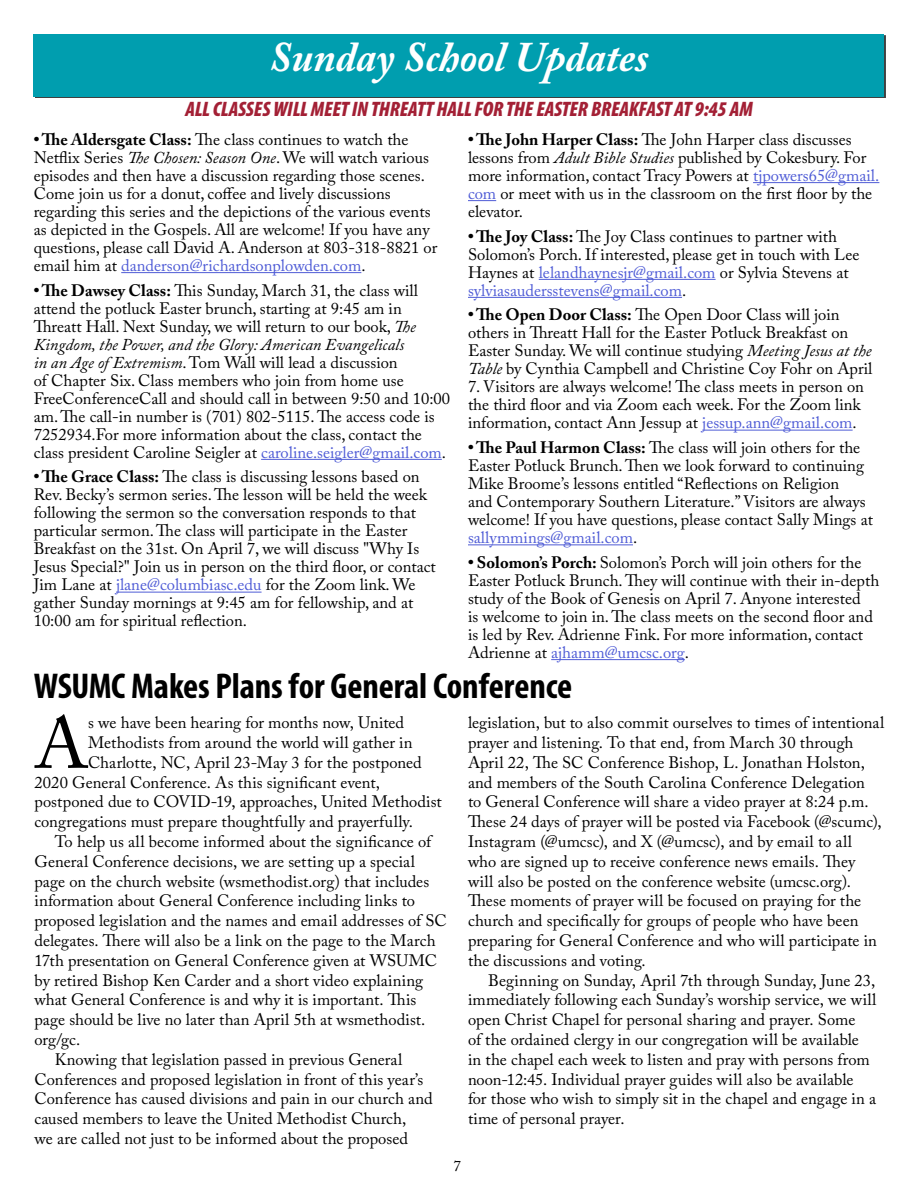
<style>
.page{position:relative;width:918px;height:1188px;background:#fff}
.page>*{position:absolute;margin:0;border:0;box-sizing:border-box;transform-origin:0 0}
.t1{font:72.15px "Adobe Caslon Pro";color:#000}
.t2{font:italic 700 42px "Adobe Caslon Pro";color:#fff}
.t3{font:700 condensed 36px "Myriad Pro";letter-spacing:-.005em;color:#000}
.t4{font:italic 900 condensed 21px "Myriad Pro";letter-spacing:-.01em;color:#a32035}
.t5{font:16.5px/18px "Adobe Caslon Pro";color:#000}
.t6{font:15px "Adobe Caslon Pro";color:#000}
.s1{font-weight:700}
.s2{font-style:italic}
.s3{color:#4f5cd6}
</style>
<div class="page">
<div style="left:35px;top:35px;width:851px;height:63px;background:#000;opacity:.75"></div>
<div style="left:34px;top:34px;width:850px;height:62px;background:#009eaf"></div>
<hr style="left:121px;top:272px;width:240px;height:1px;background:#4f5cd6">
<hr style="left:261px;top:459px;width:181px;height:1px;background:#4f5cd6">
<hr style="left:116px;top:592px;width:146px;height:1px;background:#4f5cd6">
<hr style="left:753px;top:182px;width:126px;height:1px;background:#4f5cd6">
<svg style="left:468px;top:200px;width:28px;height:1px"></svg>
<hr style="left:539px;top:279px;width:177px;height:1px;background:#4f5cd6">
<hr style="left:468px;top:297px;width:214px;height:1px;background:#4f5cd6">
<hr style="left:702px;top:430px;width:151px;height:1px;background:#4f5cd6">
<hr style="left:468px;top:544px;width:165px;height:1px;background:#4f5cd6">
<hr style="left:551px;top:659px;width:134px;height:1px;background:#4f5cd6">
<p class="t2" style="left:269px;top:32px;width:381px">Sunday School Updates</p>
<p class="t4" style="left:185px;top:96px;width:569px">ALL CLASSES WILL MEET IN THREATT HALL FOR THE EASTER BREAKFAST AT 9:45 AM</p>
<p class="t5" style="left:34px;top:130px;width:405px"><span class="s1">• The Aldersgate Class:</span> The class continues to watch the Netflix Series <span class="s2">The Chosen: Season One</span>. We will watch various episodes and then have a discussion regarding those scenes.<br>Come join us for a donut, coffee and lively discussions regarding this series and the depictions of the various events as depicted in the Gospels. All are welcome! If you have any questions, please call David A. Anderson at 803-318-8821 or email him at <span class="s3">danderson@richardsonplowden.com</span>.</p>
<p class="t5" style="left:34px;top:281px;width:418px"><span class="s1">• The Dawsey Class:</span> This Sunday, March 31, the class will attend the potluck Easter brunch, starting at 9:45 am in Threatt Hall. Next Sunday, we will return to our book, <span class="s2">The Kingdom, the Power, and the Glory: American Evangelicals<br>in an Age of Extremism</span>. Tom Wall will lead a discussion<br>of Chapter Six. Class members who join from home use FreeConferenceCall and should call in between 9:50 and 10:00 am. The call-in number is (701) 802-5115. The access code is 7252934.For more information about the class, contact the class president Caroline Seigler at <span class="s3">caroline.seigler@gmail.com</span>.</p>
<p class="t5" style="left:34px;top:468px;width:403px"><span class="s1">• The Grace Class:</span> The class is discussing lessons based on Rev. Becky’s sermon series. The lesson will be held the week following the sermon so the conversation responds to that particular sermon. The class will participate in the Easter Breakfast on the 31st. On April 7, we will discuss "Why Is Jesus Special?" Join us in person on the third floor, or contact Jim Lane at <span class="s3">jlane@columbiasc.edu</span> for the Zoom link. We gather Sunday mornings at 9:45 am for fellowship, and at 10:00 am for spiritual reflection.</p>
<p class="t5" style="left:468px;top:130px;width:413px"><span class="s1">• The John Harper Class:</span> The John Harper class discusses lessons from <span class="s2">Adult Bible Studies</span> published by Cokesbury. For more information, contact Tracy Powers at <span class="s3">tjpowers65@gmail. com</span> or meet with us in the classroom on the first floor by the elevator.</p>
<p class="t5" style="left:468px;top:227px;width:393px"><span class="s1">• The Joy Class:</span> The Joy Class continues to partner with Solomon’s Porch. If interested, please get in touch with Lee Haynes at <span class="s3">lelandhaynesjr@gmail.com</span> or Sylvia Stevens at <span class="s3">sylviasaudersstevens@gmail.com</span>.</p>
<p class="t5" style="left:468px;top:306px;width:406px"><span class="s1">• The Open Door Class:</span> The Open Door Class will join others in Threatt Hall for the Easter Potluck Breakfast on Easter Sunday. We will continue studying <span class="s2">Meeting Jesus at the Table</span> by Cynthia Campbell and Christine Coy Fohr on April</p>
<p class="t5" style="left:468px;top:378px;width:397px">7. Visitors are always welcome! The class meets in person on the third floor and via Zoom each week. For the Zoom link information, contact Ann Jessup at <span class="s3">jessup.ann@gmail.com</span>.</p>
<p class="t5" style="left:468px;top:439px;width:407px"><span class="s1">• The Paul Harmon Class:</span> The class will join others for the Easter Potluck Brunch. Then we look forward to continuing Mike Broome’s lessons entitled “Reflections on Religion<br>and Contemporary Southern Literature.” Visitors are always welcome! If you have questions, please contact Sally Mings at <span class="s3">sallymmings@gmail.com</span>.</p>
<p class="t5" style="left:468px;top:553px;width:413px"><span class="s1">• Solomon’s Porch:</span> Solomon’s Porch will join others for the Easter Potluck Brunch. They will continue with their in-depth study of the Book of Genesis on April 7. Anyone interested<br>is welcome to join in. The class meets on the second floor and is led by Rev. Adrienne Fink. For more information, contact Adrienne at <span class="s3">ajhamm@umcsc.org</span>.</p>
<p class="t3" style="left:34px;top:663px;width:540px">WSUMC Makes Plans for General Conference</p>
<p class="t5" style="left:468px;top:713px;width:418px;line-height:19.8px">legislation, but to also commit ourselves to times of intentional prayer and listening. To that end, from March 30 through April 22, The SC Conference Bishop, L. Jonathan Holston, and members of the South Carolina Conference Delegation<br>to General Conference will share a video prayer at 8:24 p.m.<br>These 24 days of prayer will be posted via Facebook (@scumc), Instagram (@umcsc), and X (@umcsc), and by email to all who are signed up to receive conference news emails. They will also be posted on the conference website (umcsc.org).<br>These moments of prayer will be focused on praying for the church and specifically for groups of people who have been preparing for General Conference and who will participate in the discussions and voting.</p>
<p class="t5" style="left:468px;top:970px;width:410px;line-height:19.8px;text-indent:20px">Beginning on Sunday, April 7th through Sunday, June 23, immediately following each Sunday’s worship service, we will open Christ Chapel for personal sharing and prayer. Some<br>of the ordained clergy in our congregation will be available in the chapel each week to listen and pray with persons from noon-12:45. Individual prayer guides will also be available<br>for those who wish to simply sit in the chapel and engage in a time of personal prayer.</p>
<p class="t1" style="left:35px;top:701px;width:55px">A</p>
<p class="t5" style="left:88px;top:713px;width:318px">s we have been hearing for months now, United</p>
<p class="t5" style="left:88px;top:733px;width:326px">Methodists from around the world will gather in</p>
<p class="t5" style="left:88px;top:753px;width:335px">Charlotte, NC, April 23-May 3 for the postponed</p>
<p class="t5" style="left:34px;top:773px;width:347px">2020 General Conference. As this significant event,</p>
<p class="t5" style="left:34px;top:793px;width:409px">postponed due to COVID-19, approaches, United Methodist</p>
<p class="t5" style="left:34px;top:812px;width:380px">congregations must prepare thoughtfully and prayerfully.</p>
<p class="t5" style="left:34px;top:831px;width:414px;line-height:19.8px;text-indent:20px">To help us all become informed about the significance of General Conference decisions, we are setting up a special page on the church website (wsmethodist.org) that includes information about General Conference including links to proposed legislation and the names and email addresses of SC delegates. There will also be a link on the page to the March 17th presentation on General Conference given at WSUMC by retired Bishop Ken Carder and a short video explaining what General Conference is and why it is important. This page should be live no later than April 5th at wsmethodist. org/gc.</p>
<p class="t5" style="left:34px;top:1049px;width:400px;line-height:19.8px;text-indent:20px">Knowing that legislation passed in previous General Conferences and proposed legislation in front of this year’s Conference has caused divisions and pain in our church and caused members to leave the United Methodist Church,<br>we are called not just to be informed about the proposed</p>
<p class="t6" style="left:454px;top:1157px;width:9px">7</p>
</div>
